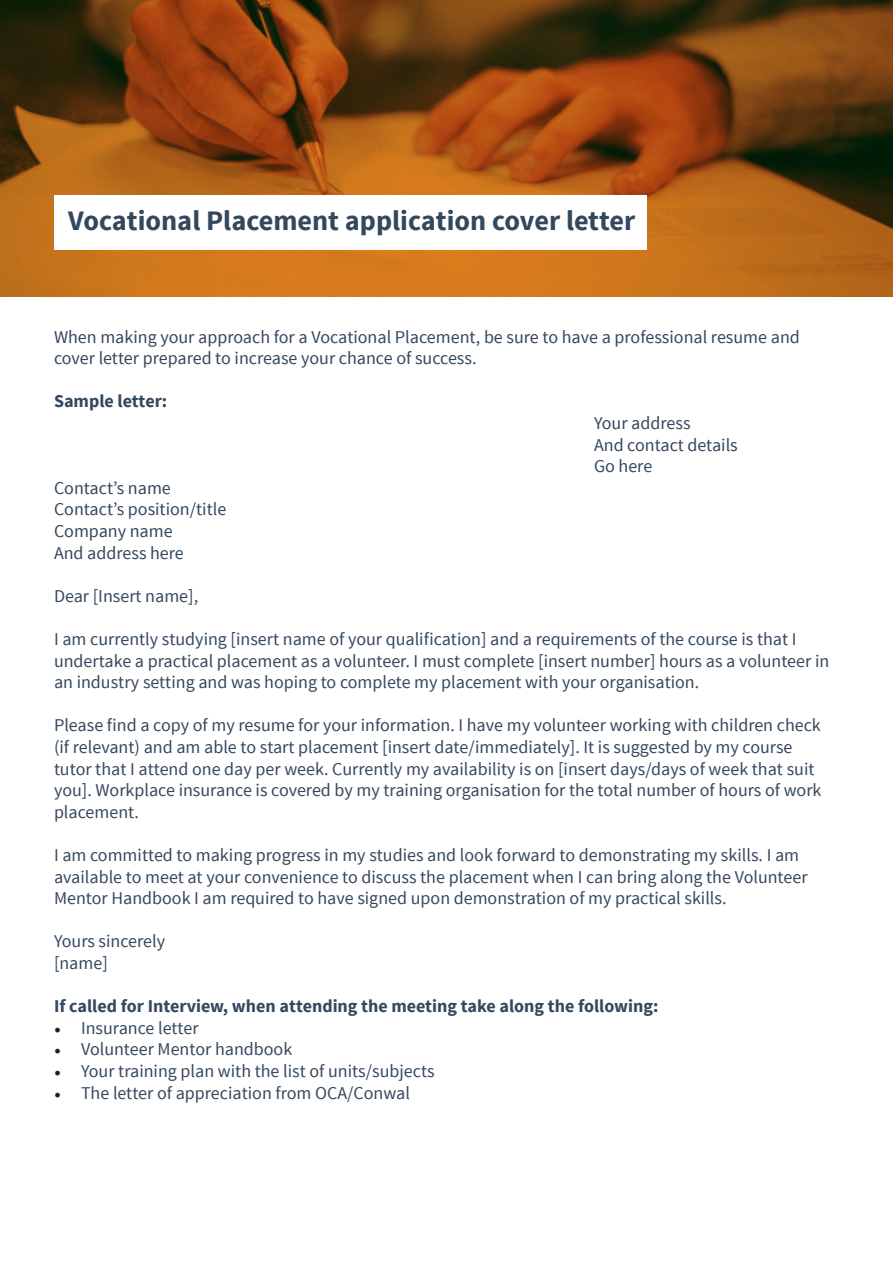
<style>
.page{position:relative;width:893px;height:1263px;background:#fff}
.page>*{position:absolute;margin:0;border:0;box-sizing:border-box;transform-origin:0 0}
.t1{font:700 28.2px "Source Sans Pro";color:#33475d}
.t2{font:18px/21.6px "Source Sans Pro";color:#35485e}
.t3{font:18px/21.6px "Source Sans Pro";color:#33475d}
.t4{font:700 18px "Source Sans Pro";color:#35485e}
.t5{font:700 18px "Source Sans Pro";color:#33475d}
.s1{font-family:"Minion Pro";color:#231f20}
</style>
<div class="page">
<img style="left:0;top:0;width:893px;height:296px">
<div style="left:54px;top:195px;width:592px;height:54px;background:#fff"></div>
<p class="t1" style="left:68px;top:202px;width:569px">Vocational Placement application cover letter</p>
<p class="t3" style="left:54px;top:326px;width:747px">When making your approach for a Vocational Placement, be sure to have a professional resume and cover letter prepared to increase your chance of success.</p>
<p class="t5" style="left:54px;top:390px;width:115px">Sample letter:</p>
<p class="t3" style="left:594px;top:412px;width:98px">Your address</p>
<p class="t3" style="left:594px;top:434px;width:145px">And contact details</p>
<p class="t3" style="left:594px;top:456px;width:60px">Go here</p>
<p class="t3" style="left:54px;top:477px;width:118px">Contact’s name</p>
<p class="t3" style="left:54px;top:499px;width:174px">Contact’s position/title</p>
<p class="t3" style="left:54px;top:520px;width:120px">Company name</p>
<p class="t3" style="left:54px;top:542px;width:131px">And address here</p>
<p class="t2" style="left:54px;top:585px;width:146px">Dear [Insert name],</p>
<p class="t2" style="left:54px;top:628px;width:777px">I am currently studying [insert name of your qualification] and a requirements of the course is that I undertake a practical placement as a volunteer. I must complete [insert number] hours as a volunteer in an industry setting and was hoping to complete my placement with your organisation.</p>
<p class="t2" style="left:54px;top:715px;width:769px">Please find a copy of my resume for your information. I have my volunteer working with children check (if relevant) and am able to start placement [insert date/immediately]. It is suggested by my course tutor that I attend one day per week. Currently my availability is on [insert days/days of week that suit you]. Workplace insurance is covered by my training organisation for the total number of hours of work placement.</p>
<p class="t2" style="left:54px;top:844px;width:755px">I am committed to making progress in my studies and look forward to demonstrating my skills. I am available to meet at your convenience to discuss the placement when I can bring along the Volunteer<br>Mentor Handbook I am required to have signed upon demonstration of my practical skills.</p>
<p class="t2" style="left:54px;top:931px;width:113px">Yours sincerely</p>
<p class="t2" style="left:54px;top:952px;width:55px">[name]</p>
<p class="t4" style="left:54px;top:995px;width:606px">If called for Interview, when attending the meeting take along the following:</p>
<p class="t2" style="left:54px;top:1017px;width:146px"><span class="s1">•</span> Insurance letter</p>
<p class="t2" style="left:54px;top:1039px;width:240px"><span class="s1">•</span> Volunteer Mentor handbook</p>
<p class="t2" style="left:54px;top:1060px;width:382px"><span class="s1">•</span> Your training plan with the list of units/subjects</p>
<p class="t2" style="left:54px;top:1082px;width:357px"><span class="s1">•</span> The letter of appreciation from OCA/Conwal</p>
</div>
